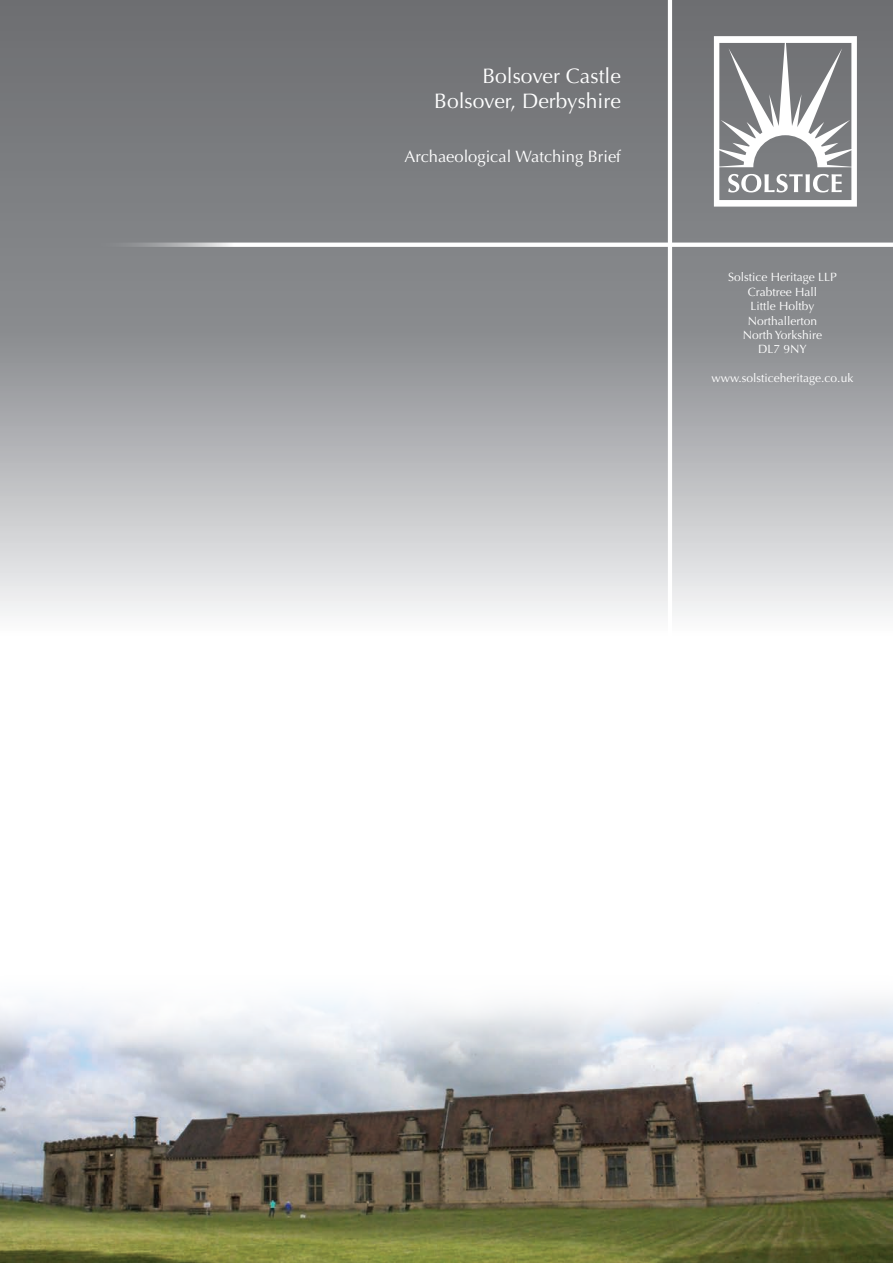
<style>
.page{position:relative;width:893px;height:1263px;background:#fff}
.page>*{position:absolute;margin:0;border:0;box-sizing:border-box;transform-origin:0 0}
.t1{font:21px/25.2px "Optima";color:#fff;text-align:right}
.t2{font:16.5px "Optima";color:#fff}
.t3{font:12px/14.4px "Optima";color:#fff;text-align:center}
</style>
<div class="page">
<img style="left:0;top:998px;width:893px;height:265px">
<svg style="left:0;top:0;width:893px;height:616px;background:#9b9d9f"></svg>
<svg style="left:85px;top:242px;width:808px;height:5px"></svg>
<hr style="left:668px;top:0;width:4px;height:808px;background:#fff">
<svg style="left:714px;top:36px;width:143px;height:170px"></svg>
<h1 class="t1" style="left:434px;top:64px;width:188px">Bolsover Castle<br>Bolsover, Derbyshire</h1>
<h2 class="t2" style="left:405px;top:146px;width:218px">Archaeological Watching Brief</h2>
<p class="t3" style="left:728px;top:270px;width:110px">Solstice Heritage LLP<br>Crabtree Hall<br>Little Holtby<br>Northallerton<br>North Yorkshire<br>DL7 9NY</p>
<p class="t3" style="left:711px;top:371px;width:143px">www.solsticeheritage.co.uk</p>
</div>
